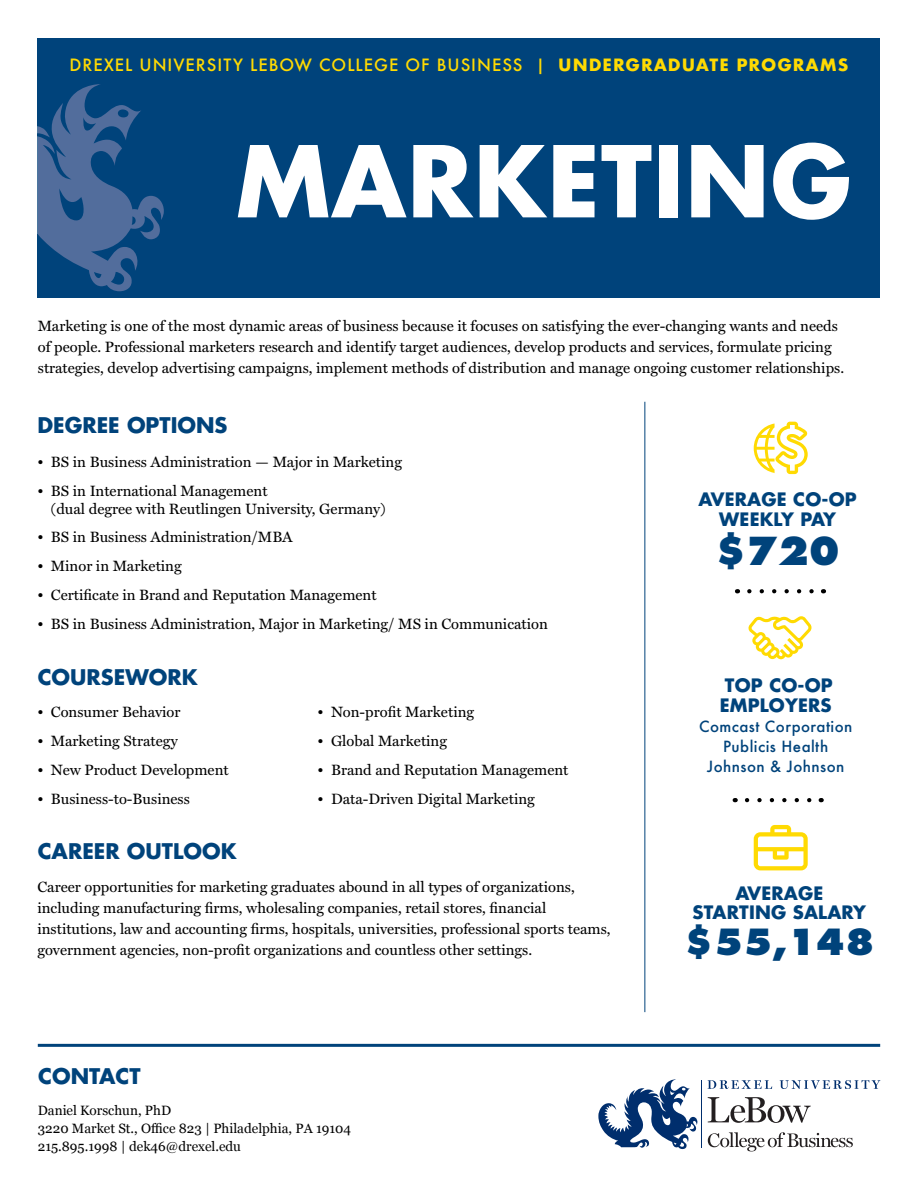
<style>
.page{position:relative;width:918px;height:1188px;background:#fff}
.page>*{position:absolute;margin:0;border:0;box-sizing:border-box;transform-origin:0 0}
.t1{font:700 96px "Futura Std";letter-spacing:.01em;color:#fff}
.t2{font:800 37.5px "Futura Std";color:#00437b}
.t3{font:800 35.1px "Futura Std";color:#00437b}
.t4{font:700 21px "Futura Std";color:#00437b}
.t5{font:700 18px/20.1px "Futura Std";letter-spacing:.01em;color:#00437b;text-align:center}
.t6{font:500 16.5px "Futura";letter-spacing:.06em;color:#ffda02}
.t7{font:15px/21px "Miller Text";color:#000}
.t8{font:500 15px/20.1px "Futura";letter-spacing:.03em;color:#00437b;text-align:center}
.t9{font:13.5px/18px "Georgia";color:#000}
.s1{font-weight:700}
</style>
<div class="page">
<svg style="left:708px;top:1097px;width:103px;height:26px"></svg>
<svg style="left:707px;top:1080px;width:65px;height:9px"></svg>
<svg style="left:780px;top:1080px;width:100px;height:9px"></svg>
<svg style="left:708px;top:1132px;width:145px;height:19px"></svg>
<hr style="left:701px;top:1080px;width:1px;height:67px;background:#002e6d">
<svg style="left:598px;top:1079px;width:100px;height:71px"></svg>
<svg style="left:749px;top:589px;width:65px;height:4px"></svg>
<svg style="left:747px;top:798px;width:65px;height:4px"></svg>
<svg style="left:748px;top:616px;width:64px;height:43px"></svg>
<svg style="left:754px;top:825px;width:54px;height:45px"></svg>
<div style="left:38px;top:38px;width:842px;height:259px;background:#00437b"></div>
<hr style="left:38px;top:1044px;width:842px;height:3px;background:#00437b">
<svg style="left:754px;top:422px;width:54px;height:52px"></svg>
<hr style="left:645px;top:402px;width:1px;height:610px;background:#00437b">
<svg style="left:38px;top:84px;width:126px;height:207px"></svg>
<p class="t6" style="left:69px;top:53px;width:781px">DREXEL UNIVERSITY LEBOW COLLEGE OF BUSINESS | <span class="s1">UNDERGRADUATE PROGRAMS</span></p>
<h1 class="t1" style="left:236px;top:118px;width:617px">MARKETING</h1>
<p class="t7" style="left:38px;top:316px;width:808px">Marketing is one of the most dynamic areas of business because it focuses on satisfying the ever-changing wants and needs of people. Professional marketers research and identify target audiences, develop products and services, formulate pricing strategies, develop advertising campaigns, implement methods of distribution and manage ongoing customer relationships.</p>
<h3 class="t4" style="left:37px;top:411px;width:192px">DEGREE OPTIONS</h3>
<p class="t7" style="left:37px;top:451px;width:366px">• BS in Business Administration — Major in Marketing</p>
<p class="t7" style="left:51px;top:482px;width:336px;line-height:18px;text-indent:-14px">• BS in International Management<br>(dual degree with Reutlingen University, Germany)</p>
<p class="t7" style="left:37px;top:527px;width:257px">• BS in Business Administration/MBA</p>
<p class="t7" style="left:37px;top:556px;width:146px">• Minor in Marketing</p>
<p class="t7" style="left:37px;top:585px;width:341px">• Certificate in Brand and Reputation Management</p>
<p class="t7" style="left:37px;top:613px;width:512px">• BS in Business Administration, Major in Marketing/ MS in Communication</p>
<h3 class="t4" style="left:38px;top:663px;width:161px">COURSEWORK</h3>
<p class="t7" style="left:37px;top:702px;width:145px">• Consumer Behavior</p>
<p class="t7" style="left:37px;top:731px;width:142px">• Marketing Strategy</p>
<p class="t7" style="left:37px;top:760px;width:193px">• New Product Development</p>
<p class="t7" style="left:37px;top:788px;width:154px">• Business-to-Business</p>
<h3 class="t4" style="left:38px;top:837px;width:200px">CAREER OUTLOOK</h3>
<p class="t7" style="left:318px;top:702px;width:158px">• Non-profit Marketing</p>
<p class="t7" style="left:318px;top:731px;width:131px">• Global Marketing</p>
<p class="t7" style="left:318px;top:760px;width:253px">• Brand and Reputation Management</p>
<p class="t7" style="left:318px;top:788px;width:219px">• Data-Driven Digital Marketing</p>
<p class="t7" style="left:37px;top:877px;width:575px">Career opportunities for marketing graduates abound in all types of organizations, including manufacturing firms, wholesaling companies, retail stores, financial institutions, law and accounting firms, hospitals, universities, professional sports teams, government agencies, non-profit organizations and countless other settings.</p>
<h3 class="t4" style="left:38px;top:1062px;width:104px">CONTACT</h3>
<p class="t9" style="left:38px;top:1101px;width:315px">Daniel Korschun, PhD<br>3220 Market St., Office 823 | Philadelphia, PA 19104<br>215.895.1998 | dek46@drexel.edu</p>
<p class="t5" style="left:699px;top:489px;width:160px">AVERAGE CO-OP<br>WEEKLY PAY</p>
<h2 class="t2" style="left:715px;top:528px;width:126px">$720</h2>
<p class="t5" style="left:720px;top:675px;width:115px;text-align:left">TOP CO-OP<br>EMPLOYERS</p>
<p class="t8" style="left:699px;top:716px;width:155px">Comcast Corporation<br>Publicis Health<br>Johnson &amp; Johnson</p>
<p class="t5" style="left:693px;top:883px;width:175px;line-height:18.8px">AVERAGE<br>STARTING SALARY</p>
<h3 class="t3" style="left:684px;top:920px;width:192px">$55,148</h3>
</div>
